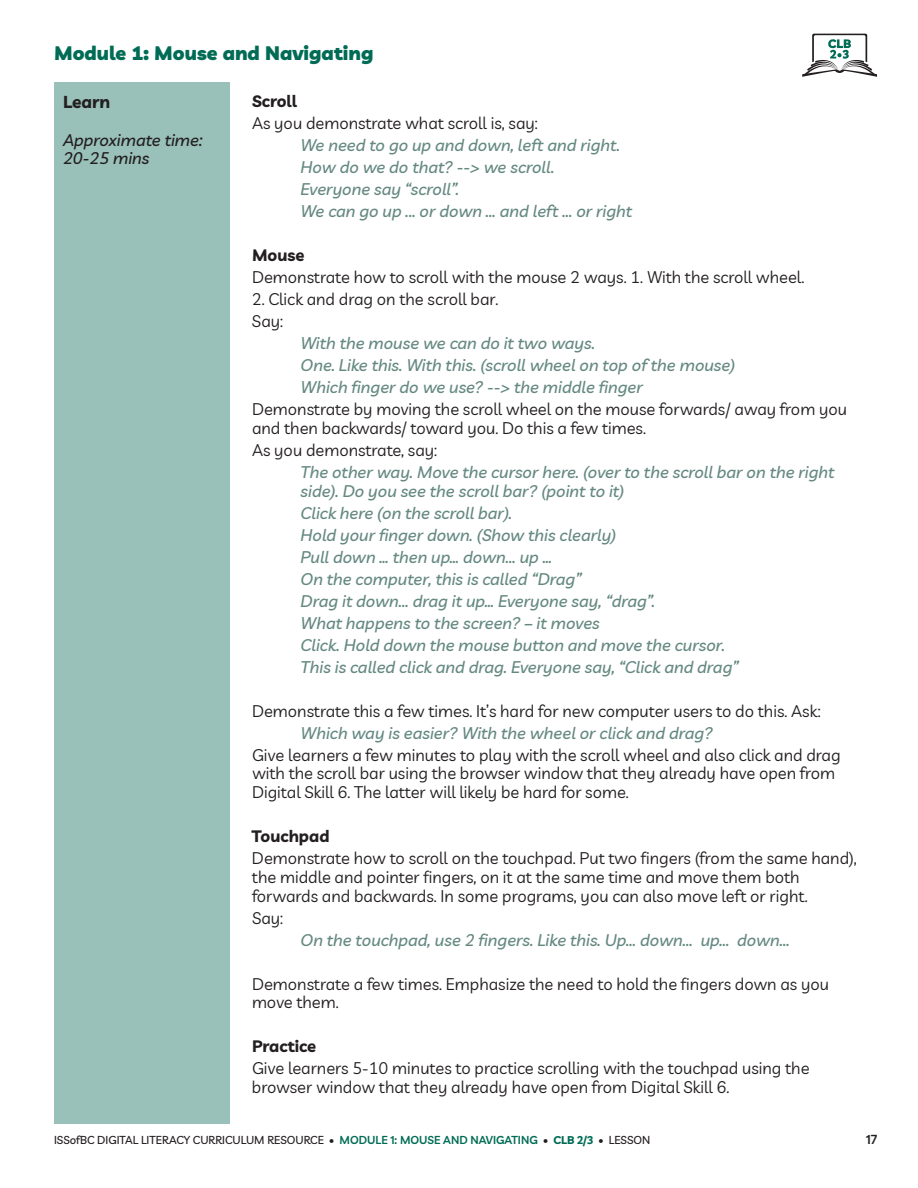
<style>
.page{position:relative;width:918px;height:1188px;background:#fff}
.page>*{position:absolute;margin:0;border:0;box-sizing:border-box;transform-origin:0 0}
.t1{font:900 19.5px "Livvic";color:#006c55}
.t2{font:700 17.25px "Livvic";color:#231f20}
.t3{font:16.5px/18.8px "Livvic";color:#231f20}
.t4{font:italic 500 16.5px/22px "Livvic";color:#658981}
.t5{font:700 16.5px "Livvic";color:#231f20}
.t6{font:italic 500 16.5px/18.8px "Livvic";color:#231f20}
.t7{font:600 12.75px "Livvic";color:#231f20}
.t8{font:500 11.25px "Livvic";color:#231f20}
.s1{font-weight:600;color:#006c55}
.s2{font-weight:700;color:#006c55}
</style>
<div class="page">
<div style="left:54px;top:82px;width:176px;height:1041px;background:#99c1b9"></div>
<svg style="left:802px;top:34px;width:76px;height:43px"></svg>
<p class="t1" style="left:54px;top:41px;width:321px">Module 1: Mouse and Navigating</p>
<p class="t2" style="left:63px;top:91px;width:49px">Learn</p>
<p class="t6" style="left:63px;top:130px;width:141px">Approximate time:<br>20-25 mins</p>
<p class="t5" style="left:252px;top:91px;width:46px">Scroll</p>
<p class="t3" style="left:252px;top:114px;width:287px">As you demonstrate what scroll is, say:</p>
<p class="t4" style="left:301px;top:134px;width:333px">We need to go up and down, left and right.<br>How do we do that? --&gt; we scroll.<br>Everyone say “scroll”.<br>We can go up ... or down ... and left ... or right</p>
<p class="t5" style="left:252px;top:245px;width:54px">Mouse</p>
<p class="t3" style="left:252px;top:268px;width:554px">Demonstrate how to scroll with the mouse 2 ways. 1. With the scroll wheel.</p>
<p class="t3" style="left:252px;top:288px;width:248px;line-height:22px">2. Click and drag on the scroll bar.<br>Say:</p>
<p class="t4" style="left:301px;top:332px;width:436px">With the mouse we can do it two ways.<br>One. Like this. With this. (scroll wheel on top of the mouse)<br>Which finger do we use? --&gt; the middle finger</p>
<p class="t3" style="left:252px;top:400px;width:597px">Demonstrate by moving the scroll wheel on the mouse forwards/ away from you and then backwards/ toward you. Do this a few times.</p>
<p class="t3" style="left:252px;top:440px;width:187px">As you demonstrate, say:</p>
<p class="t4" style="left:301px;top:462px;width:535px;line-height:18.8px">The other way. Move the cursor here. (over to the scroll bar on the right side). Do you see the scroll bar? (point to it)</p>
<p class="t4" style="left:301px;top:502px;width:440px">Click here (on the scroll bar).<br>Hold your finger down. (Show this clearly)<br>Pull down … then up… down... up …<br>On the computer, this is called “Drag”<br>Drag it down... drag it up… Everyone say, “drag”.<br>What happens to the screen? – it moves<br>Click. Hold down the mouse button and move the cursor.<br>This is called click and drag. Everyone say, “Click and drag”</p>
<p class="t3" style="left:252px;top:701px;width:570px">Demonstrate this a few times. It’s hard for new computer users to do this. Ask:</p>
<p class="t4" style="left:301px;top:721px;width:414px">Which way is easier? With the wheel or click and drag?</p>
<p class="t3" style="left:252px;top:745px;width:590px">Give learners a few minutes to play with the scroll wheel and also click and drag with the scroll bar using the browser window that they already have open from<br>Digital Skill 6. The latter will likely be hard for some.</p>
<p class="t5" style="left:252px;top:826px;width:79px">Touchpad</p>
<p class="t3" style="left:252px;top:849px;width:606px">Demonstrate how to scroll on the touchpad. Put two fingers (from the same hand), the middle and pointer fingers, on it at the same time and move them both forwards and backwards. In some programs, you can also move left or right.</p>
<p class="t3" style="left:252px;top:908px;width:33px">Say:</p>
<p class="t4" style="left:301px;top:928px;width:491px">On the touchpad, use 2 fingers. Like this. Up... down... up... down...</p>
<p class="t3" style="left:252px;top:974px;width:579px">Demonstrate a few times. Emphasize the need to hold the fingers down as you move them.</p>
<p class="t5" style="left:252px;top:1036px;width:66px">Practice</p>
<p class="t3" style="left:252px;top:1059px;width:559px">Give learners 5-10 minutes to practice scrolling with the touchpad using the browser window that they already have open from Digital Skill 6.</p>
<p class="t8" style="left:54px;top:1133px;width:598px">ISSOFBC DIGITAL LITERACY CURRICULUM RESOURCE • <span class="s1">MODULE 1: MOUSE AND NAVIGATING</span> • <span class="s2">CLB 2/3</span> • LESSON</p>
<p class="t7" style="left:866px;top:1131px;width:13px">1.</p>
</div>
